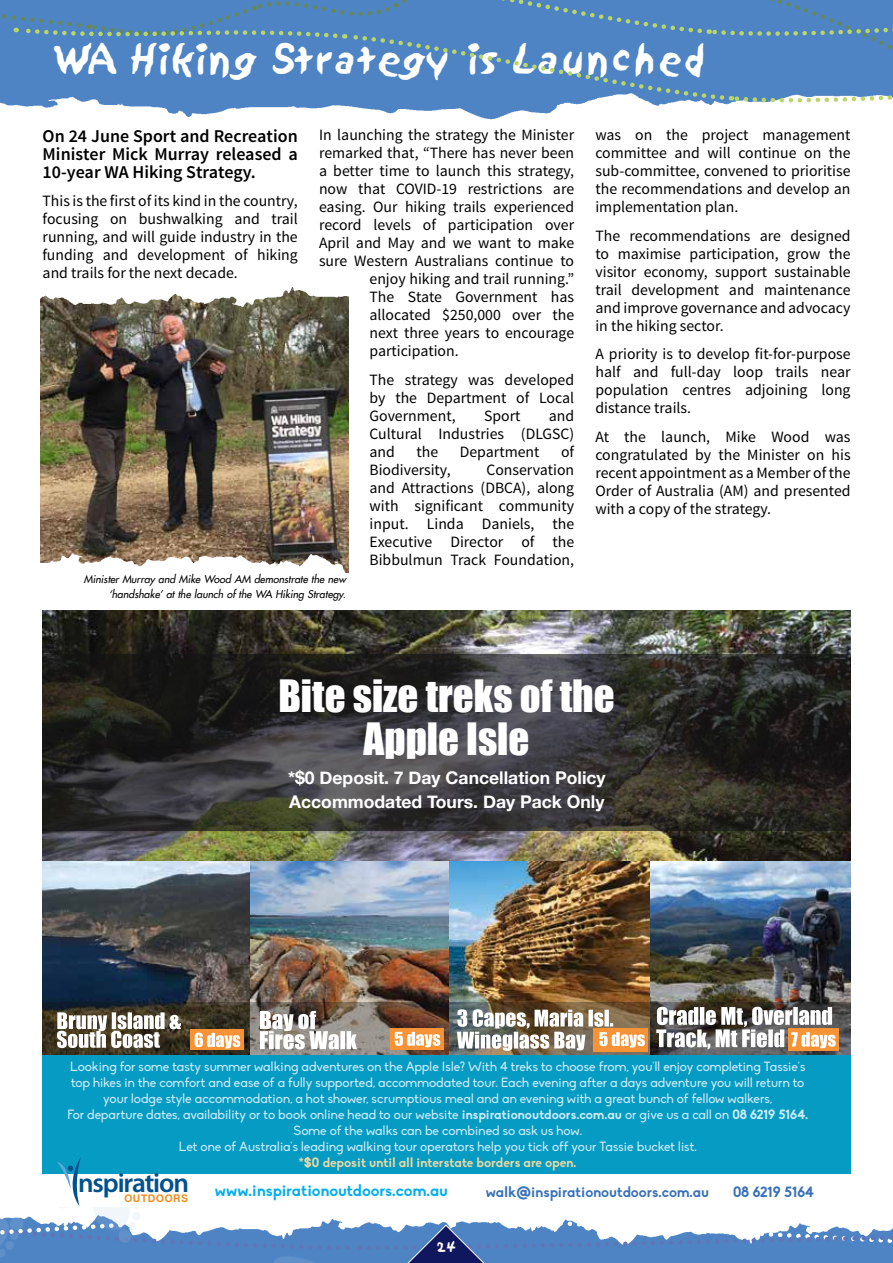
<style>
.page{position:relative;width:893px;height:1263px;background:#fff}
.page>*{position:absolute;margin:0;border:0;box-sizing:border-box;transform-origin:0 0}
.t1{font:40.95px/42.5px "Impact";color:#fff;text-align:center}
.t2{font:37.5px "Sand";color:#fff}
.t3{font:600 27.3px "Myriad Pro";letter-spacing:-.04em;color:#01518e}
.t4{font:600 18px/18px "Source Sans Pro";color:#000;text-align:justify}
.t5{font:700 17.55px/23.4px "Helvetica Neue";color:#fff}
.t6{font:700 16.05px "Biko";color:#00aeef}
.t7{font:15.75px/18px "Source Sans Pro";color:#000;text-align:justify}
.t8{font:700 14.55px "Biko";color:#3972b8}
.t9{font:13.5px "Sand";color:#fff}
.t10{font:13.2px/16px "Biko";color:#ccecfc;text-align:center}
.t11{font:700 11.1px "Harabara Mais Bold Harabara Mais";letter-spacing:.065em;color:#ef8d21}
.t12{font:italic 10.5px/15px "Futura LT";color:#000;text-align:right}
.s1{font-weight:700}
.s2{font-family:"Helvetica";font-weight:700;color:#ecd8a4}
.s3{font-weight:700;color:#ecd8a4}
</style>
<div class="page">
<img style="left:1px;top:103px;width:730px;height:17px">
<svg style="left:40px;top:1218px;width:853px;height:45px"></svg>
<img style="left:40px;top:1167px;width:111px;height:85px">
<img style="left:0;top:1216px;width:40px;height:47px">
<img style="left:114px;top:1229px;width:101px;height:34px">
<img style="left:262px;top:1243px;width:107px;height:20px">
<div style="left:43px;top:610px;width:807px;height:597px;background:#fff"></div>
<div style="left:43px;top:1055px;width:807px;height:119px;background:#059bc2"></div>
<svg style="left:57px;top:1157px;width:24px;height:49px"></svg>
<img style="left:43px;top:610px;width:807px;height:392px">
<svg style="left:43px;top:862px;width:206px;height:140px;background:#4e5760"></svg>
<svg style="left:43px;top:654px;width:807px;height:177px;background:#313130"></svg>
<img style="left:43px;top:1002px;width:807px;height:53px">
<svg style="left:57px;top:1012px;width:124px;height:36px"></svg>
<svg style="left:260px;top:1011px;width:97px;height:38px"></svg>
<div style="left:593px;top:1028px;width:55px;height:23px;background:#f79337"></div>
<div style="left:390px;top:1028px;width:53px;height:22px;background:#f79337"></div>
<svg style="left:395px;top:1032px;width:45px;height:15px"></svg>
<div style="left:191px;top:1029px;width:53px;height:21px;background:#f79337"></div>
<svg style="left:195px;top:1032px;width:45px;height:16px"></svg>
<div style="left:789px;top:1029px;width:50px;height:22px;background:#f79337"></div>
<svg style="left:656px;top:1007px;width:180px;height:42px"></svg>
<img style="left:457px;top:1009px;width:188px;height:42px">
<img style="left:41px;top:321px;width:307px;height:218px">
<img style="left:40px;top:287px;width:309px;height:34px">
<img style="left:40px;top:539px;width:309px;height:34px">
<div style="left:0;top:0;width:893px;height:103px;background:#4f84c4"></div>
<h2 class="t2" style="left:54px;top:39px;width:654px">WA Hiking Strategy is Launched</h2>
<p class="t4" style="left:43px;top:127px;width:257px">On 24 June Sport and Recreation Minister Mick Murray released a 10-year WA Hiking Strategy.</p>
<p class="t7" style="left:43px;top:192px;width:257px">This is the first of its kind in the country, focusing on bushwalking and trail running, and will guide industry in the funding and development of hiking and trails for the next decade.</p>
<p class="t7" style="left:319px;top:126px;width:257px">In launching the strategy the Minister</p>
<p class="t7" style="left:319px;top:144px;width:257px">remarked that, “There has never been</p>
<p class="t7" style="left:319px;top:162px;width:257px">a better time to launch this strategy,</p>
<p class="t7" style="left:319px;top:180px;width:257px">now that COVID-19 restrictions are</p>
<p class="t7" style="left:319px;top:198px;width:257px">easing. Our hiking trails experienced</p>
<p class="t7" style="left:319px;top:216px;width:257px">record levels of participation over</p>
<p class="t7" style="left:319px;top:234px;width:257px">April and May and we want to make</p>
<p class="t7" style="left:319px;top:252px;width:257px">sure Western Australians continue to</p>
<p class="t7" style="left:370px;top:270px;width:206px">enjoy hiking and trail running.”</p>
<p class="t7" style="left:370px;top:288px;width:206px">The State Government has</p>
<p class="t7" style="left:370px;top:306px;width:206px">allocated $250,000 over the</p>
<p class="t7" style="left:370px;top:324px;width:206px">next three years to encourage</p>
<p class="t7" style="left:370px;top:342px;width:91px">participation.</p>
<p class="t7" style="left:370px;top:371px;width:206px">The strategy was developed by the Department of Local Government,</p>
<p class="t7" style="left:370px;top:407px;width:206px;text-indent:179px">and Cultural Industries (DLGSC) and</p>
<p class="t7" style="left:484px;top:407px;width:38px">Sport</p>
<p class="t7" style="left:417px;top:443px;width:23px">the</p>
<p class="t7" style="left:460px;top:443px;width:81px">Department</p>
<p class="t7" style="left:561px;top:443px;width:15px">of</p>
<p class="t7" style="left:370px;top:461px;width:83px">Biodiversity,</p>
<p class="t7" style="left:370px;top:461px;width:206px;text-indent:117px">Conservation and Attractions (DBCA), along with significant community input. Linda Daniels, the Executive Director of the Bibbulmun Track Foundation,</p>
<p class="t12" style="left:84px;top:571px;width:264px">Minister Murray and Mike Wood AM demonstrate the new ‘handshake’ at the launch of the WA Hiking Strategy.</p>
<p class="t7" style="left:595px;top:126px;width:257px">was on the project management committee and will continue on the sub-committee, convened to prioritise the recommendations and develop an implementation plan.</p>
<p class="t7" style="left:595px;top:227px;width:257px">The recommendations are designed to maximise participation, grow the visitor economy, support sustainable trail development and maintenance and improve governance and advocacy in the hiking sector.</p>
<p class="t7" style="left:595px;top:345px;width:257px">A priority is to develop fit-for-purpose half and full-day loop trails near population centres adjoining long distance trails.</p>
<p class="t7" style="left:595px;top:428px;width:257px">At the launch, Mike Wood was congratulated by the Minister on his recent appointment as a Member of the Order of Australia (AM) and presented with a copy of the strategy.</p>
<h1 class="t1" style="left:278px;top:674px;width:338px">Bite size treks of the<br>Apple Isle</h1>
<p class="t5" style="left:288px;top:767px;width:319px">*$0 Deposit. 7 Day Cancellation Policy<br>Accommodated Tours. Day Pack Only</p>
<p class="t10" style="left:67px;top:1058px;width:742px">Looking for some tasty summer walking adventures on the Apple Isle? With 4 treks to choose from, you'll enjoy completing Tassie's top hikes in the comfort and ease of a fully supported, accommodated tour. Each evening after a days adventure you will return to your lodge style accommodation, a hot shower, scrumptious meal and an evening with a great bunch of fellow walkers,<br>For departure dates, availability or to book online head to our website <span class="s1">inspirationoutdoors.com.au</span> or give us a call on <span class="s1">08 6219 5164.<br></span>Some of the walks can be combined so ask us how.<br>Let one of Australia's leading walking tour operators help you tick off your Tassie bucket list.<br><span class="s2">*</span><span class="s3">$0 deposit until all interstate borders are open.</span></p>
<h3 class="t3" style="left:78px;top:1165px;width:112px">nspiration</h3>
<p class="t11" style="left:125px;top:1192px;width:65px">OUTDOORS</p>
<p class="t6" style="left:215px;top:1181px;width:235px">www.inspirationoutdoors.com.au</p>
<p class="t8" style="left:486px;top:1183px;width:225px">walk@inspirationoutdoors.com.au</p>
<p class="t8" style="left:733px;top:1183px;width:83px">08 6219 5164</p>
<p class="t9" style="left:437px;top:1239px;width:20px">24</p>
</div>
